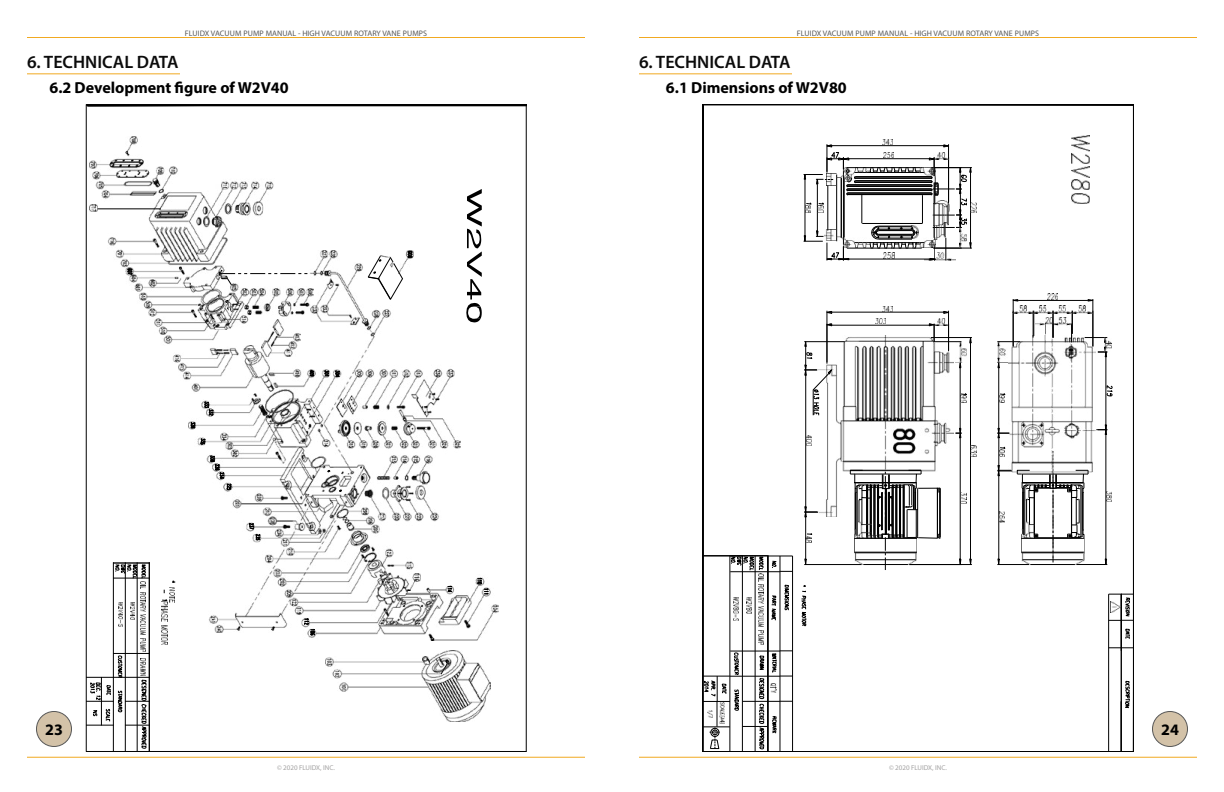
<style>
.page{position:relative;width:1224px;height:792px;background:#fff}
.page>*{position:absolute;margin:0;border:0;box-sizing:border-box;transform-origin:0 0}
.t1{font:600 18px "Myriad Pro";color:#0c0c0c}
.t2{font:700 16px "Myriad Pro";color:#000}
.t3{font:8px "Myriad Pro";letter-spacing:.01em;color:#585858}
.t4{font:7px "Myriad Pro";color:#a3a2a2}
</style>
<div class="page">
<hr style="left:27px;top:757px;width:558px;height:1px;background:#f1a921">
<hr style="left:27px;top:37px;width:558px;height:1px;background:#f1a921">
<hr style="left:639px;top:757px;width:558px;height:1px;background:#f1a921">
<hr style="left:639px;top:37px;width:558px;height:1px;background:#f1a921">
<hr style="left:27px;top:73px;width:153px;height:1px;background:#f1a921">
<hr style="left:639px;top:73px;width:153px;height:1px;background:#f1a921">
<div style="left:36px;top:712px;width:36px;height:34px;background:#d3c2a8;border-radius:50%"></div>
<div style="left:36px;top:711px;width:36px;height:36px;border:1px solid #585858;border-radius:50%"></div>
<div style="left:1152px;top:712px;width:36px;height:34px;background:#d3c2a8;border-radius:50%"></div>
<div style="left:1152px;top:711px;width:36px;height:36px;border:1px solid #585858;border-radius:50%"></div>
<img style="left:308px;top:578px;width:191px;height:62px">
<svg style="left:477px;top:577px;width:14px;height:18px"></svg>
<img style="left:158px;top:250px;width:303px;height:383px">
<svg style="left:304px;top:618px;width:13px;height:18px"></svg>
<svg style="left:447px;top:585px;width:8px;height:8px"></svg>
<svg style="left:200px;top:438px;width:6px;height:7px"></svg>
<svg style="left:190px;top:421px;width:6px;height:8px"></svg>
<svg style="left:204px;top:401px;width:10px;height:15px"></svg>
<svg style="left:309px;top:369px;width:8px;height:8px"></svg>
<svg style="left:466px;top:189px;width:16px;height:133px"></svg>
<img style="left:89px;top:136px;width:224px;height:194px">
<img style="left:262px;top:319px;width:39px;height:38px">
<hr style="left:98px;top:209px;width:63px;height:1px;background:#000">
<svg style="left:90px;top:204px;width:7px;height:8px"></svg>
<img style="left:326px;top:651px;width:165px;height:71px">
<hr style="left:113px;top:562px;width:1px;height:190px;background:#000">
<hr style="left:125px;top:562px;width:1px;height:190px;background:#000">
<hr style="left:137px;top:562px;width:1px;height:190px;background:#000">
<hr style="left:149px;top:562px;width:1px;height:190px;background:#000">
<hr style="left:113px;top:562px;width:37px;height:2px;background:#000">
<hr style="left:86px;top:104px;width:1px;height:648px;background:#000">
<hr style="left:526px;top:104px;width:1px;height:648px;background:#000">
<hr style="left:86px;top:751px;width:440px;height:1px;background:#000">
<svg style="left:86px;top:104px;width:440px;height:2px"></svg>
<svg style="left:86px;top:564px;width:63px;height:185px"></svg>
<img style="left:169px;top:587px;width:6px;height:15px">
<svg style="left:161px;top:590px;width:8px;height:11px"></svg>
<img style="left:162px;top:602px;width:5px;height:19px">
<img style="left:162px;top:625px;width:5px;height:20px">
<svg style="left:127px;top:268px;width:6px;height:7px"></svg>
<img style="left:408px;top:574px;width:13px;height:16px">
<div style="left:89px;top:567px;width:21px;height:96px;background:#fff"></div>
<svg style="left:702px;top:104px;width:432px;height:648px"></svg>
<img style="left:959px;top:227px;width:7px;height:21px">
<div style="left:706px;top:560px;width:21px;height:97px;background:#fff"></div>
<div style="left:847px;top:423px;width:36px;height:36px;background:#fff"></div>
<p class="t3" style="left:185px;top:28px;width:244px">FLUIDX VACUUM PUMP MANUAL - HIGH VACUUM ROTARY VANE PUMPS</p>
<p class="t3" style="left:797px;top:28px;width:244px">FLUIDX VACUUM PUMP MANUAL - HIGH VACUUM ROTARY VANE PUMPS</p>
<h1 class="t1" style="left:27px;top:50px;width:153px">6. TECHNICAL DATA</h1>
<h1 class="t1" style="left:639px;top:50px;width:153px">6. TECHNICAL DATA</h1>
<h2 class="t2" style="left:50px;top:77px;width:241px">6.2 Development figure of W2V40</h2>
<h2 class="t2" style="left:666px;top:77px;width:182px">6.1 Dimensions of W2V80</h2>
<h2 class="t2" style="left:45px;top:719px;width:19px">23</h2>
<h2 class="t2" style="left:1161px;top:719px;width:19px">24</h2>
<p class="t4" style="left:277px;top:764px;width:59px">© 2020 FLUIDX, INC.</p>
<p class="t4" style="left:889px;top:764px;width:59px">© 2020 FLUIDX, INC.</p>
</div>
